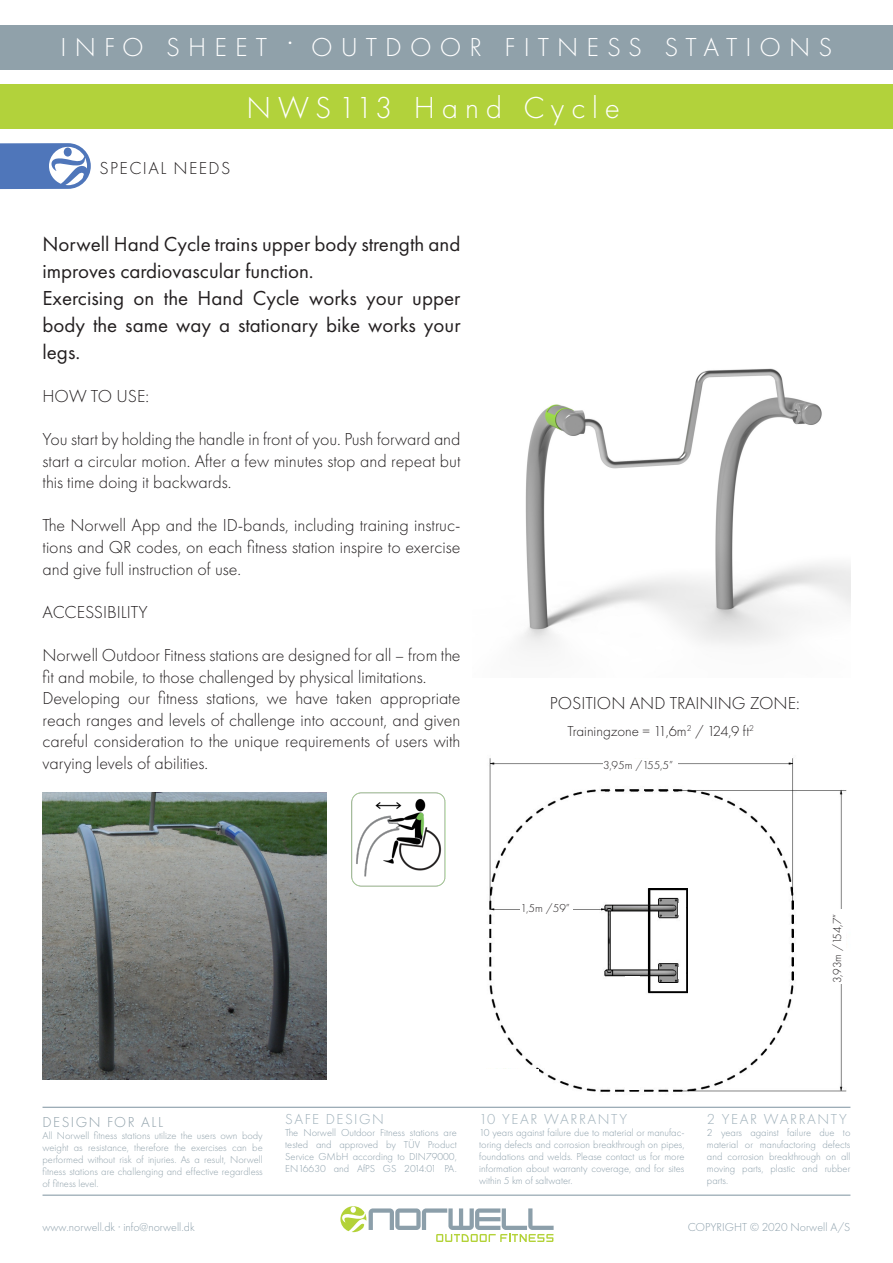
<style>
.page{position:relative;width:893px;height:1263px;background:#fff}
.page>*{position:absolute;margin:0;border:0;box-sizing:border-box;transform-origin:0 0}
.Overskrift{font:300 31.5px "Futura PT";letter-spacing:.22em;color:#fff}
.t1{font:300 27px "Futura PT";letter-spacing:.3em;color:#fff}
.Info_tekst{font:21px/27px "Futura PT";color:#231f20}
.How-to_tekst{font:300 18px/21.6px "Futura PT";color:#231f20;text-align:justify}
.How-to_tekst-2{font:300 18px "Futura PT";letter-spacing:.08em;color:#231f20}
.t2{font:300 15px "Futura PT";letter-spacing:.11em;color:#9fb0ba}
.Training_Zone{font:300 15px "Futura PT";color:#231f20}
.t3{font:300 15px "Futura PT";letter-spacing:.1em;color:#90a1aa}
.t4{font:300 12px "Futura PT";color:#8c9faa}
.Tal{font:300 12px "Futura PT";color:#231f20}
.t5{font:300 10.5px/12px "Futura PT";color:#8c9faa;text-align:justify}
.t6{font:300 10.5px/12px "Futura PT";color:#90a1aa;text-align:justify}
</style>
<div class="page">
<div style="left:0;top:26px;width:893px;height:44px;background:#90a1aa"></div>
<div style="left:0;top:84px;width:893px;height:45px;background:#b2d23b"></div>
<hr style="left:43px;top:1194px;width:807px;height:2px;background:#8c9faa">
<hr style="left:43px;top:1107px;width:807px;height:1px;background:#8c9faa">
<svg style="left:340px;top:1206px;width:214px;height:36px"></svg>
<img style="left:489px;top:758px;width:358px;height:334px">
<svg style="left:0;top:143px;width:91px;height:47px"></svg>
<img style="left:521px;top:368px;width:329px;height:282px">
<div style="left:475px;top:1069px;width:63px;height:20px;background:#fff"></div>
<div style="left:626px;top:976px;width:14px;height:114px;background:#fff"></div>
<div style="left:688px;top:883px;width:79px;height:114px;background:#fff"></div>
<div style="left:646px;top:855px;width:46px;height:33px;background:#fff"></div>
<div style="left:678px;top:903px;width:8px;height:12px;background:#fff"></div>
<div style="left:678px;top:967px;width:8px;height:12px;background:#fff"></div>
<div style="left:521px;top:903px;width:52px;height:12px;background:#fff"></div>
<div style="left:603px;top:760px;width:75px;height:11px;background:#fff"></div>
<div style="left:832px;top:909px;width:13px;height:74px;background:#fff"></div>
<img style="left:43px;top:793px;width:283px;height:286px">
<img style="left:352px;top:793px;width:93px;height:93px">
<h2 class="t1" style="left:61px;top:32px;width:773px">INFO SHEET · OUTDOOR FITNESS STATIONS</h2>
<p class="How-to_tekst-2" style="left:99px;top:158px;width:133px">SPECIAL NEEDS</p>
<p class="Overskrift" style="left:247px;top:90px;width:375px">NWS113 Hand Cycle</p>
<p class="Info_tekst" style="left:43px;top:230px;width:419px">Norwell Hand Cycle trains upper body strength and improves cardiovascular function.</p>
<p class="Info_tekst" style="left:43px;top:284px;width:420px;text-align:justify">Exercising on the Hand Cycle works your upper body the same way a stationary bike works your legs.</p>
<p class="How-to_tekst" style="left:43px;top:385px;width:108px">HOW TO USE:</p>
<p class="How-to_tekst" style="left:43px;top:428px;width:420px">You start by holding the handle in front of you. Push forward and start a circular motion. After a few minutes stop and repeat but this time doing it backwards.</p>
<p class="How-to_tekst" style="left:43px;top:515px;width:419px">The Norwell App and the ID-bands, including training instruc&shy;tions and QR codes, on each fitness station inspire to exercise and give full instruction of use.</p>
<p class="How-to_tekst" style="left:43px;top:601px;width:107px">ACCESSIBILITY</p>
<p class="How-to_tekst" style="left:43px;top:644px;width:419px">Norwell Outdoor Fitness stations are designed for all – from the fit and mobile, to those challenged by physical limitations.</p>
<p class="How-to_tekst" style="left:43px;top:688px;width:419px">Developing our fitness stations, we have taken appropriate reach ranges and levels of challenge into account, and given careful consideration to the unique requirements of users with varying levels of abilities.</p>
<p class="How-to_tekst" style="left:550px;top:692px;width:251px">POSITION AND TRAINING ZONE:</p>
<p class="Training_Zone" style="left:568px;top:723px;width:188px">Trainingzone = 11,6m<sup>2</sup> / 124,9 ft<sup>2</sup></p>
<p class="Tal" style="left:603px;top:758px;width:71px">3,95m /155,5”</p>
<p class="Tal" style="left:521px;top:901px;width:51px">1,5m /59”</p>
<p class="Tal" style="left:830px;top:983px;width:71px;rotate:-90deg">3,93m /154,7”</p>
<p class="t3" style="left:43px;top:1113px;width:122px">DESIGN FOR ALL</p>
<p class="t6" style="left:43px;top:1129px;width:222px">All Norwell fitness stations utilize the users own body weight as resistance, therefore the exercises can be performed without risk of injuries. As a result, Norwell fitness stations are challenging and effective regardless of fitness level.</p>
<p class="t2" style="left:285px;top:1111px;width:100px">SAFE DESIGN</p>
<p class="t5" style="left:285px;top:1127px;width:173px">The Norwell Outdoor Fitness stations are tested and approved by TÜV Product Service GMbH according to DIN79000, EN16630 and AfPS GS 2014:01 PA.</p>
<p class="t2" style="left:479px;top:1111px;width:149px">10 YEAR WARRANTY</p>
<p class="t5" style="left:479px;top:1127px;width:207px">10 years against failure due to material or manufac&shy;toring defects and corrosion breakthrough on pipes, foundations and welds. Please contact us for more information about warranty coverage, and for sites within 5 km of saltwater.</p>
<p class="t2" style="left:707px;top:1111px;width:141px">2 YEAR WARRANTY</p>
<p class="t5" style="left:707px;top:1127px;width:145px">2 years against failure due to material or manufactoring defects and corrosion breakthrough on all moving parts, plastic and rubber parts.</p>
<p class="t4" style="left:43px;top:1220px;width:154px">www.norwell.dk · info@norwell.dk</p>
<p class="t4" style="left:688px;top:1220px;width:164px">COPYRIGHT © 2020 Norwell A/S</p>
</div>
